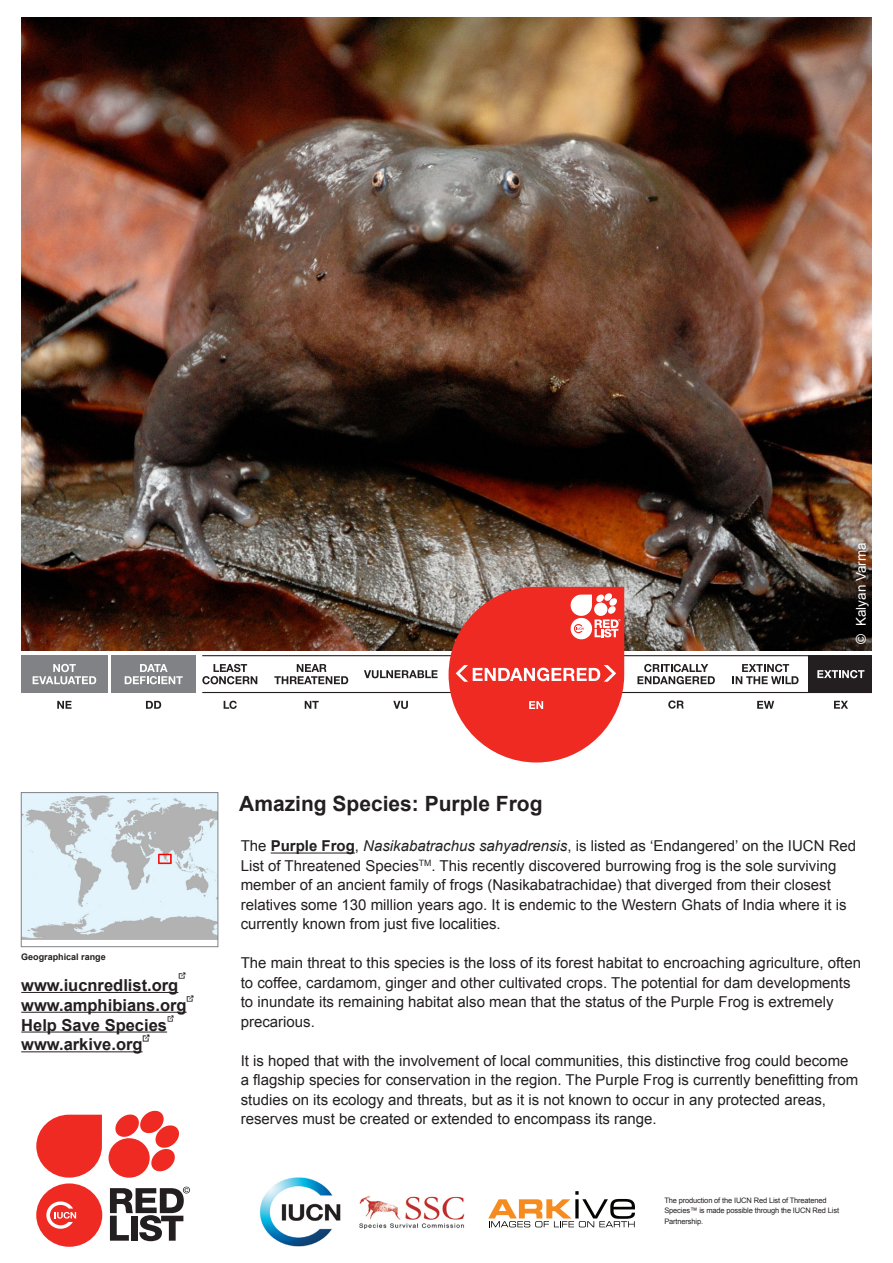
<style>
.page{position:relative;width:893px;height:1263px;background:#fff}
.page>*{position:absolute;margin:0;border:0;box-sizing:border-box;transform-origin:0 0}
.Main_Text{font:700 21px "Arial";color:#231f20}
.Hyperlink_sidebox{font:700 16.5px "Arial";color:#231f20}
.Main_Text-2{font:15px/19.5px "Arial";color:#231f20}
.t1{font:13.5px "Arial";color:#fff}
.Small_header{font:700 9px "Arial";color:#231f20}
.t2{font:7.5px/10.5px "Arial";letter-spacing:-.02em;color:#231f20}
.s1{font-weight:700}
.s2{font-style:italic}
</style>
<div class="page">
<svg style="left:488px;top:1191px;width:147px;height:36px"></svg>
<svg style="left:114px;top:1110px;width:65px;height:62px"></svg>
<div style="left:109px;top:1138px;width:41px;height:40px;background:#ee2a23;border-radius:50%"></div>
<svg style="left:36px;top:1115px;width:66px;height:62px;background:#f04b45"></svg>
<div style="left:36px;top:1183px;width:66px;height:64px;background:#ee2a23;border-radius:50%"></div>
<svg style="left:46px;top:1201px;width:30px;height:28px"></svg>
<svg style="left:110px;top:1186px;width:80px;height:55px"></svg>
<img style="left:259px;top:1177px;width:206px;height:70px">
<img style="left:21px;top:18px;width:851px;height:633px">
<hr style="left:271px;top:853px;width:84px;height:1px;background:#231f20">
<hr style="left:21px;top:992px;width:157px;height:1px;background:#231f20">
<hr style="left:21px;top:1012px;width:166px;height:1px;background:#231f20">
<hr style="left:21px;top:1032px;width:146px;height:1px;background:#231f20">
<hr style="left:21px;top:1051px;width:122px;height:1px;background:#231f20">
<svg style="left:178px;top:972px;width:7px;height:7px"></svg>
<svg style="left:187px;top:995px;width:6px;height:7px"></svg>
<svg style="left:167px;top:1015px;width:7px;height:6px"></svg>
<svg style="left:143px;top:1035px;width:6px;height:6px"></svg>
<img style="left:23px;top:794px;width:193px;height:146px">
<div style="left:21px;top:792px;width:197px;height:155px;border:1px solid #808285"></div>
<svg style="left:732px;top:664px;width:67px;height:20px"></svg>
<svg style="left:757px;top:701px;width:17px;height:8px"></svg>
<hr style="left:202px;top:692px;width:670px;height:1px;background:#231f20">
<hr style="left:202px;top:655px;width:670px;height:1px;background:#231f20">
<svg style="left:364px;top:670px;width:74px;height:8px"></svg>
<svg style="left:393px;top:701px;width:15px;height:8px"></svg>
<div style="left:808px;top:655px;width:64px;height:38px;background:#231f20"></div>
<div style="left:111px;top:655px;width:85px;height:38px;background:#808285"></div>
<svg style="left:125px;top:664px;width:58px;height:20px"></svg>
<svg style="left:146px;top:701px;width:15px;height:8px"></svg>
<div style="left:21px;top:655px;width:86px;height:38px;background:#808285"></div>
<svg style="left:33px;top:664px;width:63px;height:20px"></svg>
<svg style="left:57px;top:701px;width:15px;height:8px"></svg>
<svg style="left:817px;top:670px;width:47px;height:8px"></svg>
<svg style="left:834px;top:701px;width:14px;height:8px"></svg>
<svg style="left:202px;top:664px;width:55px;height:20px"></svg>
<svg style="left:224px;top:701px;width:13px;height:8px"></svg>
<svg style="left:274px;top:664px;width:74px;height:20px"></svg>
<svg style="left:305px;top:701px;width:14px;height:8px"></svg>
<svg style="left:637px;top:664px;width:78px;height:20px"></svg>
<svg style="left:668px;top:700px;width:16px;height:9px"></svg>
<svg style="left:449px;top:587px;width:175px;height:175px"></svg>
<p class="t1" style="left:852px;top:644px;width:103px;rotate:-90deg">© Kalyan Varma</p>
<p class="Small_header" style="left:21px;top:951px;width:86px">Geographical range</p>
<p class="Hyperlink_sidebox" style="left:21px;top:974px;width:159px">www.iucnredlist.org</p>
<p class="Hyperlink_sidebox" style="left:21px;top:994px;width:167px">www.amphibians.org</p>
<p class="Hyperlink_sidebox" style="left:21px;top:1014px;width:147px">Help Save Species</p>
<p class="Hyperlink_sidebox" style="left:21px;top:1033px;width:123px">www.arkive.org</p>
<p class="Main_Text" style="left:239px;top:789px;width:305px">Amazing Species: Purple Frog</p>
<p class="Main_Text-2" style="left:241px;top:836px;width:617px">The <span class="s1">Purple Frog</span>, <span class="s2">Nasikabatrachus sahyadrensis</span>, is listed as ‘Endangered’ on the IUCN Red List of Threatened Species<sup>TM</sup>. This recently discovered burrowing frog is the sole surviving member of an ancient family of frogs (Nasikabatrachidae) that diverged from their closest relatives some 130 million years ago. It is endemic to the Western Ghats of India where it is currently known from just five localities.</p>
<p class="Main_Text-2" style="left:241px;top:953px;width:622px">The main threat to this species is the loss of its forest habitat to encroaching agriculture, often to coffee, cardamom, ginger and other cultivated crops. The potential for dam developments to inundate its remaining habitat also mean that the status of the Purple Frog is extremely precarious.</p>
<p class="Main_Text-2" style="left:241px;top:1051px;width:619px">It is hoped that with the involvement of local communities, this distinctive frog could become a flagship species for conservation in the region. The Purple Frog is currently benefitting from studies on its ecology and threats, but as it is not known to occur in any protected areas, reserves must be created or extended to encompass its range.</p>
<p class="t2" style="left:664px;top:1195px;width:176px">The production of the IUCN Red List of Threatened<br>Species™ is made possible through the IUCN Red List<br>Partnership.</p>
</div>
